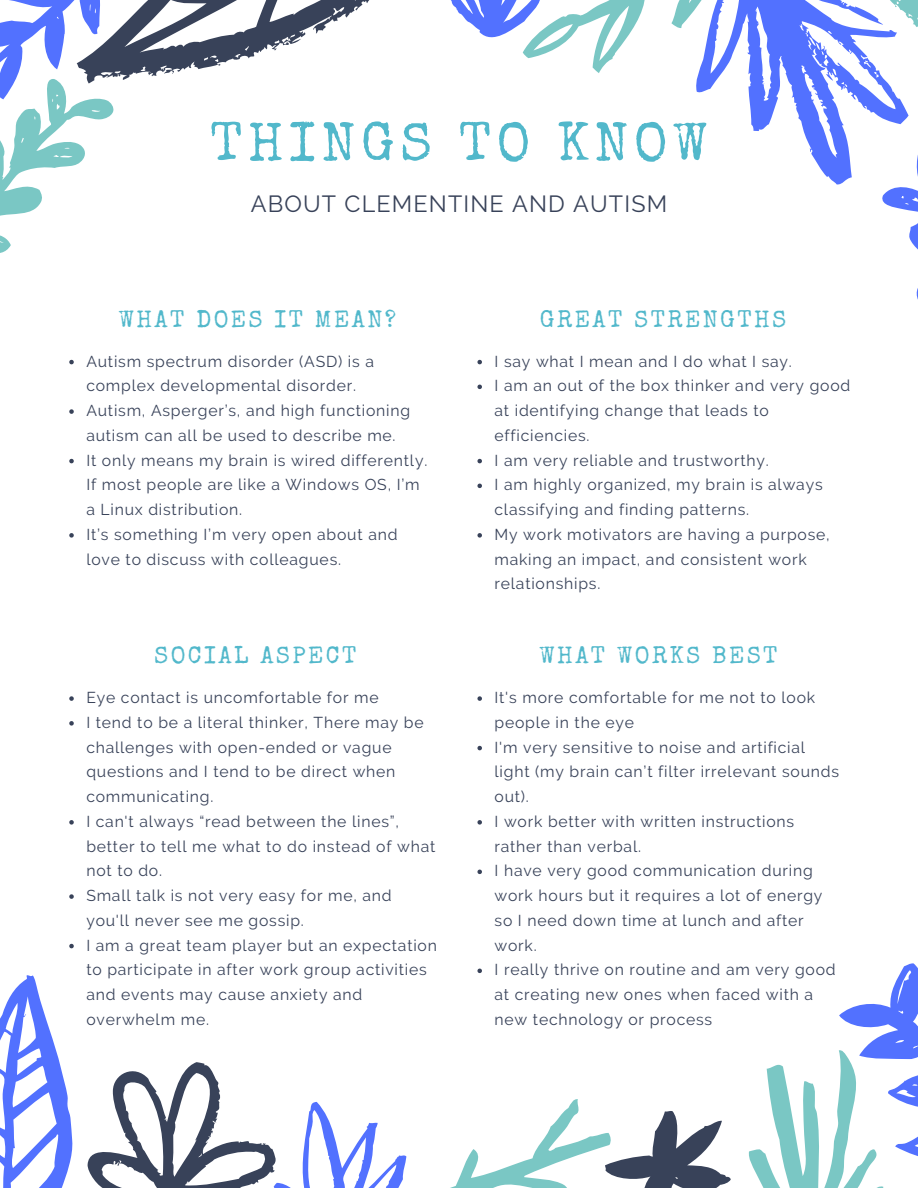
<style>
.page{position:relative;width:918px;height:1188px;background:#fff}
.page>*{position:absolute;margin:0;border:0;box-sizing:border-box;transform-origin:0 0}
.t1{font:54.45px "Special Elite";letter-spacing:.1em;color:#52b8cb}
.t2{font:24px "Special Elite";letter-spacing:.1em;color:#52b8cb}
.t3{font:23.4px "Raleway";letter-spacing:.05em;color:#384259}
.t4{font:15.75px/24.8px "Raleway";letter-spacing:.05em;color:#384259}
</style>
<div class="page">
<svg style="left:87px;top:1062px;width:644px;height:126px"></svg>
<svg style="left:0;top:975px;width:73px;height:213px"></svg>
<svg style="left:748px;top:963px;width:170px;height:225px"></svg>
<svg style="left:477px;top:459px;width:5px;height:4px"></svg>
<svg style="left:477px;top:484px;width:5px;height:4px"></svg>
<svg style="left:477px;top:533px;width:5px;height:5px"></svg>
<svg style="left:477px;top:696px;width:5px;height:5px"></svg>
<svg style="left:477px;top:746px;width:5px;height:4px"></svg>
<svg style="left:477px;top:820px;width:5px;height:5px"></svg>
<svg style="left:477px;top:870px;width:5px;height:4px"></svg>
<svg style="left:477px;top:969px;width:5px;height:4px"></svg>
<svg style="left:69px;top:696px;width:5px;height:5px"></svg>
<svg style="left:69px;top:721px;width:5px;height:5px"></svg>
<svg style="left:69px;top:820px;width:5px;height:5px"></svg>
<svg style="left:69px;top:894px;width:5px;height:5px"></svg>
<svg style="left:69px;top:944px;width:5px;height:4px"></svg>
<svg style="left:0;top:0;width:918px;height:390px"></svg>
<svg style="left:69px;top:409px;width:5px;height:5px"></svg>
<svg style="left:69px;top:459px;width:5px;height:4px"></svg>
<svg style="left:69px;top:533px;width:5px;height:5px"></svg>
<h1 class="t1" style="left:210px;top:122px;width:499px">THINGS TO KNOW</h1>
<h3 class="t3" style="left:251px;top:190px;width:418px">ABOUT CLEMENTINE AND AUTISM</h3>
<h2 class="t2" style="left:119px;top:310px;width:279px">WHAT DOES IT MEAN?</h2>
<p class="t4" style="left:86px;top:349px;width:342px">Autism spectrum disorder (ASD) is a complex developmental disorder.<br>Autism, Asperger’s, and high functioning autism can all be used to describe me.<br>It only means my brain is wired differently.<br>If most people are like a Windows OS, I’m a Linux distribution.<br>It’s something I’m very open about and love to discuss with colleagues.</p>
<h2 class="t2" style="left:154px;top:646px;width:204px">SOCIAL ASPECT</h2>
<p class="t4" style="left:86px;top:685px;width:352px">Eye contact is uncomfortable for me<br>I tend to be a literal thinker, There may be challenges with open-ended or vague questions and I tend to be direct when communicating.<br>I can't always “read between the lines”, better to tell me what to do instead of what not to do.<br>Small talk is not very easy for me, and you'll never see me gossip.<br>I am a great team player but an expectation to participate in after work group activities and events may cause anxiety and overwhelm me.</p>
<h2 class="t2" style="left:540px;top:310px;width:248px">GREAT STRENGTHS</h2>
<p class="t4" style="left:495px;top:349px;width:357px">I say what I mean and I do what I say.<br>I am an out of the box thinker and very good at identifying change that leads to efficiencies.<br>I am very reliable and trustworthy.<br>I am highly organized, my brain is always classifying and finding patterns.<br>My work motivators are having a purpose, making an impact, and consistent work relationships.</p>
<h2 class="t2" style="left:539px;top:646px;width:240px">WHAT WORKS BEST</h2>
<p class="t4" style="left:495px;top:685px;width:346px">It's more comfortable for me not to look people in the eye<br>I'm very sensitive to noise and artificial light (my brain can’t filter irrelevant sounds out).<br>I work better with written instructions rather than verbal.<br>I have very good communication during work hours but it requires a lot of energy so I need down time at lunch and after work.<br>I really thrive on routine and am very good at creating new ones when faced with a new technology or process</p>
</div>
